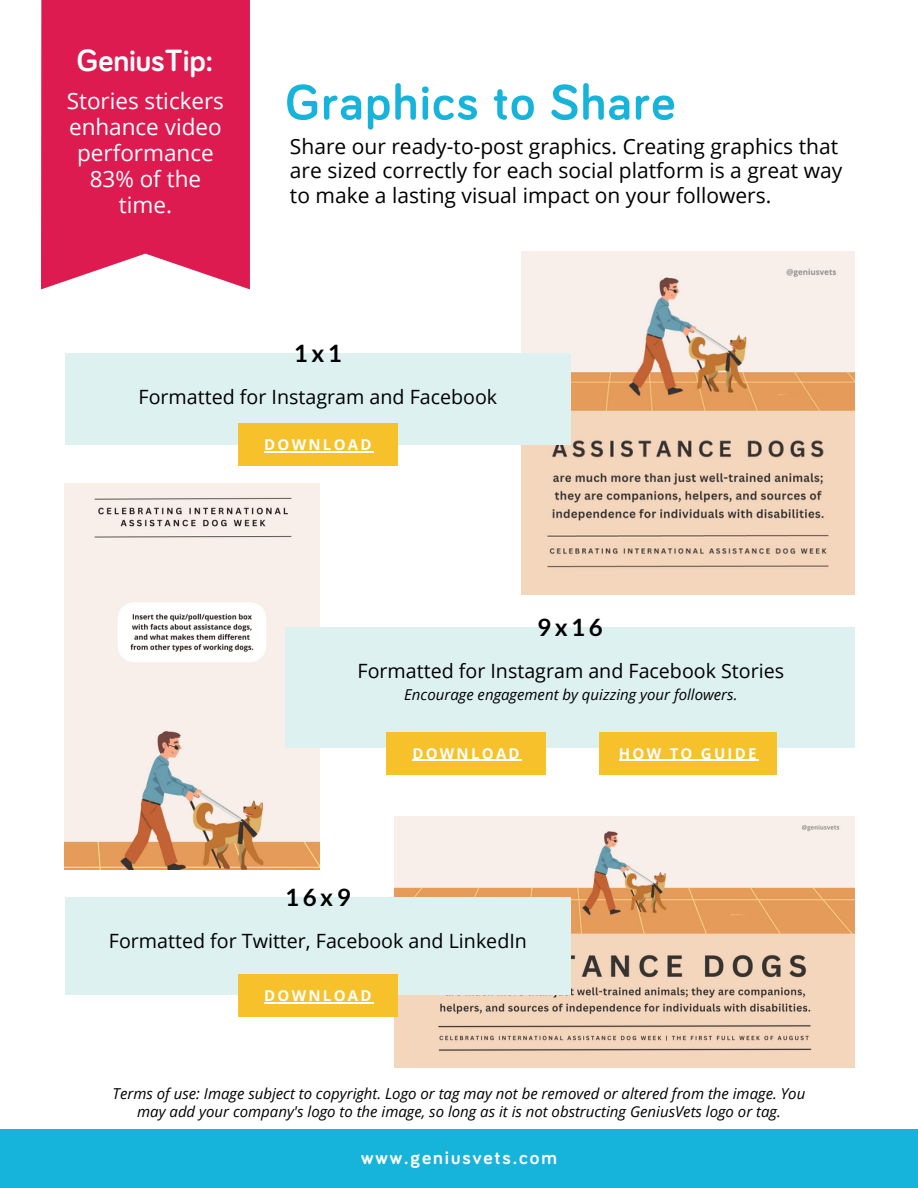
<style>
.page{position:relative;width:918px;height:1188px;background:#fff}
.page>*{position:absolute;margin:0;border:0;box-sizing:border-box;transform-origin:0 0}
.t1{font:700 51px "Bariol";letter-spacing:.03em;color:#16b4db}
.t2{font:700 31.8px "Bariol";color:#fff}
.t3{font:700 24px "Lato";letter-spacing:.15em;color:#000}
.t4{font:22.5px/25.8px "Open Sans";color:#fff;text-align:center}
.t5{font:21px/24.8px "Open Sans";color:#000}
.t6{font:19.65px "Open Sans";color:#000}
.t7{font:700 19.5px "Bariol";letter-spacing:.1em;color:#fff}
.t8{font:italic 15px/18px "Open Sans";color:#000;text-align:center}
.t9{font:700 15px "Open Sans";letter-spacing:.15em;color:#fff}
</style>
<div class="page">
<div style="left:0;top:1130px;width:918px;height:58px;background:#16b4db"></div>
<img style="left:522px;top:251px;width:333px;height:344px">
<div style="left:65px;top:353px;width:505px;height:92px;background:#ddf1f1"></div>
<div style="left:238px;top:424px;width:160px;height:42px;background:#f7c12c"></div>
<img style="left:65px;top:484px;width:254px;height:386px">
<div style="left:285px;top:628px;width:569px;height:120px;background:#ddf1f1"></div>
<div style="left:386px;top:732px;width:160px;height:42px;background:#f7c12c"></div>
<img style="left:395px;top:816px;width:460px;height:251px">
<div style="left:65px;top:898px;width:505px;height:97px;background:#ddf1f1"></div>
<div style="left:238px;top:975px;width:160px;height:42px;background:#f7c12c"></div>
<svg style="left:41px;top:0;width:209px;height:289px;background:#e0295a"></svg>
<div style="left:599px;top:732px;width:177px;height:42px;background:#f7c12c"></div>
<hr style="left:264px;top:451px;width:110px;height:1px;background:#fff">
<hr style="left:412px;top:760px;width:110px;height:1px;background:#fff">
<hr style="left:264px;top:1002px;width:110px;height:1px;background:#fff">
<hr style="left:619px;top:760px;width:140px;height:1px;background:#fff">
<p class="t2" style="left:77px;top:46px;width:138px">GeniusTip:</p>
<p class="t4" style="left:67px;top:88px;width:159px">Stories stickers enhance video performance<br>83% of the time.</p>
<p class="t1" style="left:285px;top:79px;width:391px">Graphics to Share</p>
<p class="t5" style="left:290px;top:133px;width:554px">Share our ready-to-post graphics. Creating graphics that are sized correctly for each social platform is a great way to make a lasting visual impact on your followers.</p>
<p class="t3" style="left:294px;top:338px;width:49px">1x1</p>
<p class="t6" style="left:139px;top:383px;width:360px">Formatted for Instagram and Facebook</p>
<p class="t9" style="left:264px;top:434px;width:109px">DOWNLOAD</p>
<p class="t3" style="left:537px;top:613px;width:67px">9x16</p>
<p class="t6" style="left:358px;top:657px;width:428px">Formatted for Instagram and Facebook Stories</p>
<p class="t8" style="left:404px;top:685px;width:335px">Encourage engagement by quizzing your followers.</p>
<p class="t9" style="left:412px;top:743px;width:109px">DOWNLOAD</p>
<p class="t3" style="left:285px;top:882px;width:67px">16x9</p>
<p class="t6" style="left:109px;top:927px;width:420px">Formatted for Twitter, Facebook and LinkedIn</p>
<p class="t9" style="left:264px;top:985px;width:109px">DOWNLOAD</p>
<p class="t9" style="left:619px;top:743px;width:139px">HOW TO GUIDE</p>
<p class="t8" style="left:113px;top:1084px;width:694px">Terms of use: Image subject to copyright. Logo or tag may not be removed or altered from the image. You may add your company's logo to the image, so long as it is not obstructing GeniusVets logo or tag.</p>
<p class="t7" style="left:361px;top:1149px;width:197px">www.geniusvets.com</p>
</div>
